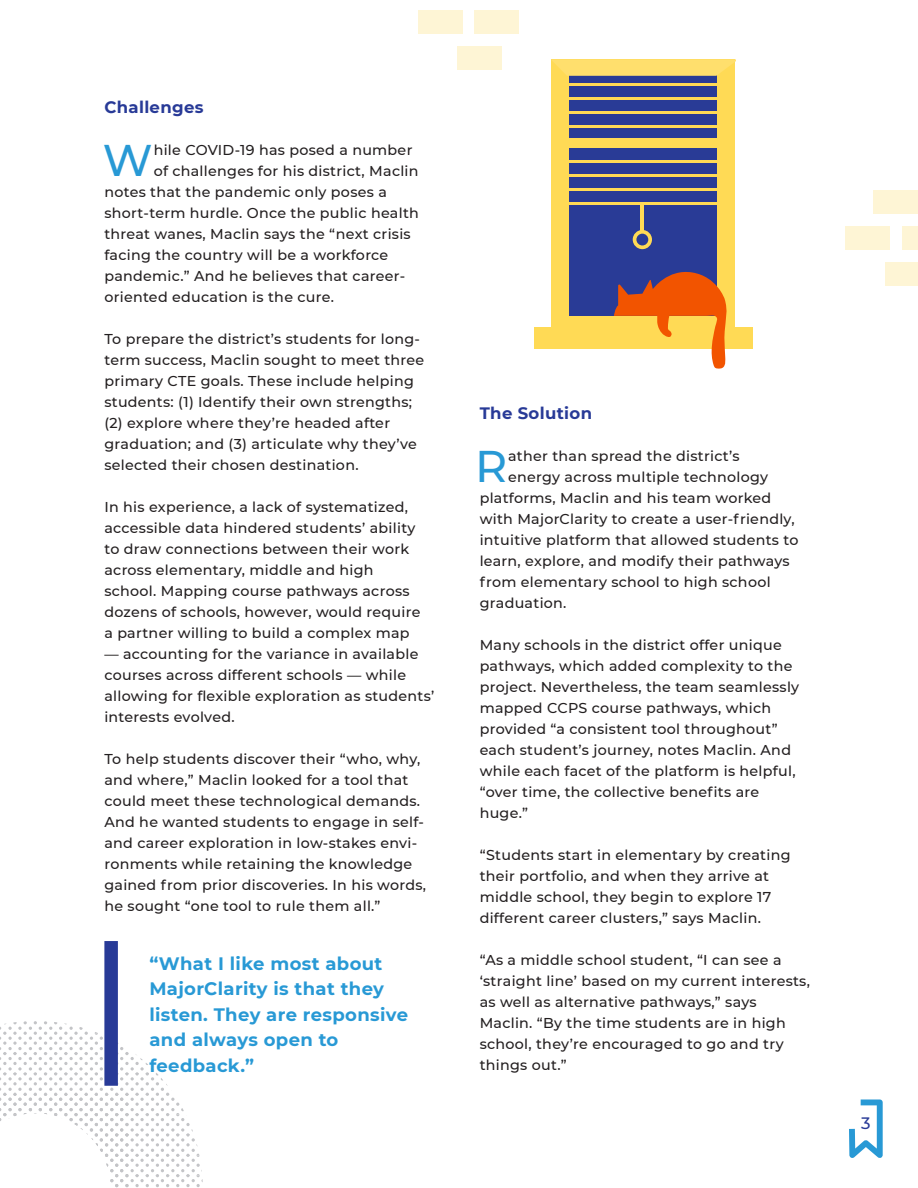
<style>
.page{position:relative;width:918px;height:1188px;background:#fff}
.page>*{position:absolute;margin:0;border:0;box-sizing:border-box;transform-origin:0 0}
.t1{font:500 44.25px "Montserrat";color:#2899d5}
.t2{font:700 18px/25.5px "Montserrat";letter-spacing:.02em;color:#2899d5}
.t3{font:700 16.5px "Montserrat";letter-spacing:.02em;color:#283a97}
.t4{font:500 16.5px "Montserrat";color:#283a97}
.t5{font:500 14.25px/21px "Montserrat";letter-spacing:.02em;color:#231f20}
</style>
<div class="page">
<svg style="left:849px;top:1100px;width:34px;height:58px"></svg>
<svg style="left:0;top:1021px;width:203px;height:166px"></svg>
<div style="left:104px;top:941px;width:14px;height:145px;background:#283a97"></div>
<div style="left:845px;top:226px;width:45px;height:24px;background:#fef5d5"></div>
<div style="left:873px;top:190px;width:45px;height:24px;background:#fef5d5"></div>
<div style="left:885px;top:262px;width:33px;height:24px;background:#fef5d5"></div>
<div style="left:902px;top:226px;width:16px;height:24px;background:#fef5d5"></div>
<div style="left:418px;top:10px;width:45px;height:24px;background:#fef5d5"></div>
<div style="left:457px;top:46px;width:45px;height:24px;background:#fef5d5"></div>
<div style="left:474px;top:10px;width:45px;height:24px;background:#fef5d5"></div>
<div style="left:551px;top:59px;width:184px;height:270px;background:#ffda55"></div>
<div style="left:569px;top:74px;width:148px;height:242px;background:#293b96"></div>
<div style="left:534px;top:327px;width:219px;height:22px;background:#ffda55"></div>
<div style="left:557px;top:139px;width:166px;height:9px;background:#ffda55"></div>
<svg style="left:633px;top:230px;width:19px;height:19px"></svg>
<hr style="left:641px;top:203px;width:3px;height:27px;background:#ffda55">
<hr style="left:561px;top:97px;width:165px;height:2px;background:#ffda55">
<hr style="left:561px;top:83px;width:165px;height:3px;background:#ffda55">
<hr style="left:561px;top:111px;width:165px;height:2px;background:#ffda55">
<hr style="left:561px;top:125px;width:165px;height:2px;background:#ffda55">
<hr style="left:554px;top:174px;width:166px;height:3px;background:#ffda55">
<hr style="left:554px;top:160px;width:166px;height:3px;background:#ffda55">
<hr style="left:554px;top:188px;width:166px;height:3px;background:#ffda55">
<hr style="left:554px;top:202px;width:166px;height:3px;background:#ffda55">
<svg style="left:551px;top:59px;width:185px;height:17px"></svg>
<svg style="left:614px;top:271px;width:113px;height:98px"></svg>
<p class="t3" style="left:104px;top:95px;width:101px">Challenges</p>
<p class="t1" style="left:103px;top:129px;width:51px">W</p>
<p class="t5" style="left:154px;top:138px;width:260px">hile COVID-19 has posed a number</p>
<p class="t5" style="left:154px;top:159px;width:266px">of challenges for his district, Maclin</p>
<p class="t5" style="left:104px;top:180px;width:284px">notes that the pandemic only poses a</p>
<p class="t5" style="left:104px;top:201px;width:316px">short-term hurdle. Once the public health</p>
<p class="t5" style="left:104px;top:222px;width:308px">threat wanes, Maclin says the “next crisis</p>
<p class="t5" style="left:104px;top:243px;width:285px">facing the country will be a workforce</p>
<p class="t5" style="left:104px;top:264px;width:302px">pandemic.” And he believes that career-</p>
<p class="t5" style="left:104px;top:285px;width:231px">oriented education is the cure.</p>
<p class="t5" style="left:104px;top:327px;width:321px">To prepare the district’s students for long&shy;term success, Maclin sought to meet three primary CTE goals. These include helping students: (1) Identify their own strengths; (2) explore where they’re headed after graduation; and (3) articulate why they’ve selected their chosen destination.</p>
<p class="t5" style="left:104px;top:495px;width:318px">In his experience, a lack of systematized, accessible data hindered students’ ability to draw connections between their work across elementary, middle and high school. Mapping course pathways across dozens of schools, however, would require a partner willing to build a complex map</p>
<p class="t5" style="left:104px;top:642px;width:332px">— accounting for the variance in available courses across different schools — while allowing for flexible exploration as students’ interests evolved.</p>
<p class="t5" style="left:104px;top:747px;width:323px">To help students discover their “who, why, and where,” Maclin looked for a tool that could meet these technological demands.<br>And he wanted students to engage in self&shy;and career exploration in low-stakes envi&shy;ronments while retaining the knowledge gained from prior discoveries. In his words, he sought “one tool to rule them all.”</p>
<p class="t2" style="left:149px;top:950px;width:260px">“What I like most about<br>MajorClarity is that they listen. They are responsive and always open to feedback.”</p>
<p class="t3" style="left:480px;top:401px;width:114px">The Solution</p>
<p class="t1" style="left:475px;top:436px;width:34px">R</p>
<p class="t5" style="left:508px;top:445px;width:233px">ather than spread the district’s</p>
<p class="t5" style="left:508px;top:466px;width:262px">energy across multiple technology</p>
<p class="t5" style="left:480px;top:487px;width:293px">platforms, Maclin and his team worked</p>
<p class="t5" style="left:480px;top:508px;width:316px">with MajorClarity to create a user-friendly,</p>
<p class="t5" style="left:480px;top:529px;width:320px">intuitive platform that allowed students to</p>
<p class="t5" style="left:480px;top:550px;width:312px">learn, explore, and modify their pathways</p>
<p class="t5" style="left:480px;top:571px;width:292px">from elementary school to high school</p>
<p class="t5" style="left:480px;top:592px;width:88px">graduation.</p>
<p class="t5" style="left:480px;top:634px;width:321px">Many schools in the district offer unique pathways, which added complexity to the project. Nevertheless, the team seamlessly mapped CCPS course pathways, which provided “a consistent tool throughout” each student’s journey, notes Maclin. And while each facet of the platform is helpful, “over time, the collective benefits are huge.”</p>
<p class="t5" style="left:480px;top:844px;width:312px">“Students start in elementary by creating their portfolio, and when they arrive at middle school, they begin to explore 17 different career clusters,” says Maclin.</p>
<p class="t5" style="left:480px;top:949px;width:332px">“As a middle school student, “I can see a ‘straight line’ based on my current interests, as well as alternative pathways,” says Maclin. “By the time students are in high school, they’re encouraged to go and try things out.”</p>
<p class="t4" style="left:861px;top:1112px;width:11px">3</p>
</div>
